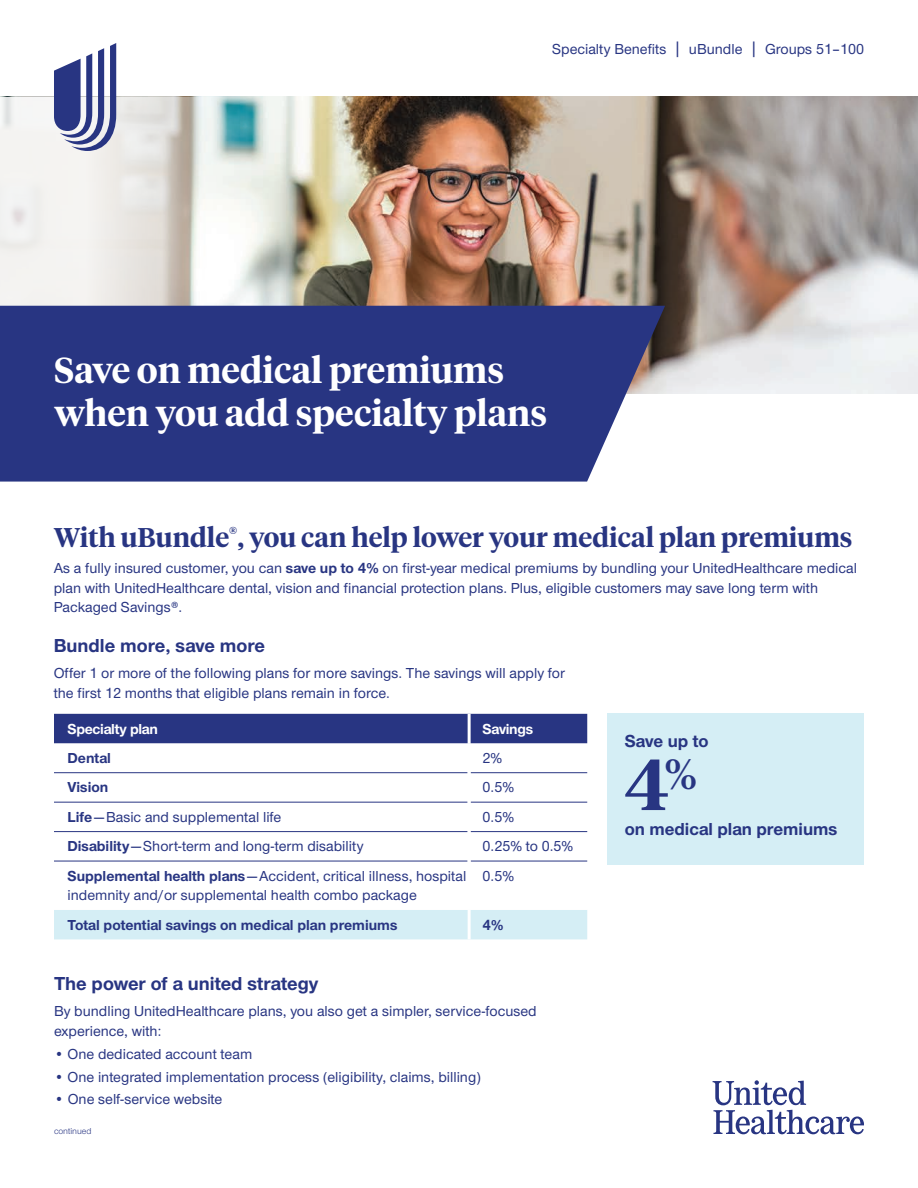
<style>
.page{position:relative;width:918px;height:1188px;background:#fff}
.page>*{position:absolute;margin:0;border:0;box-sizing:border-box;transform-origin:0 0}
.t1{font:600 72px "UHC Serif Headline";color:#283582}
.t2{font:600 36px/43.2px "UHC Serif Headline";color:#fff}
.t3{font:600 27px "UHC Serif Headline";color:#283582}
.t4{font:700 19.5px "UHC Sans";color:#283582}
.t5{font:700 18px "UHC Sans";color:#283582}
.t6{font:500 15px/19.5px "UHC Sans";color:#283582}
.t7{font:700 15px "UHC Sans";color:#283582}
.t8{font:700 15px "UHC Sans";letter-spacing:-.02em;color:#fff}
.t9{font:9px "UHC Sans";color:#283582}
.s1{font-size:18.75px}
.s2{font-weight:700}
</style>
<div class="page">
<svg style="left:713px;top:1080px;width:151px;height:54px"></svg>
<img style="left:295px;top:97px;width:623px;height:297px">
<div style="left:54px;top:714px;width:533px;height:29px;background:#283582"></div>
<div style="left:54px;top:910px;width:533px;height:29px;background:#d5eef5"></div>
<hr style="left:54px;top:802px;width:414px;height:1px;background:#283582">
<hr style="left:471px;top:802px;width:116px;height:1px;background:#283582">
<hr style="left:54px;top:831px;width:414px;height:1px;background:#283582">
<hr style="left:471px;top:831px;width:116px;height:1px;background:#283582">
<hr style="left:54px;top:772px;width:414px;height:1px;background:#283582">
<hr style="left:54px;top:861px;width:414px;height:1px;background:#283582">
<hr style="left:471px;top:772px;width:116px;height:1px;background:#283582">
<hr style="left:471px;top:861px;width:116px;height:1px;background:#283582">
<hr style="left:468px;top:714px;width:3px;height:29px;background:#fff">
<hr style="left:468px;top:910px;width:3px;height:29px;background:#fff">
<svg style="left:0;top:97px;width:295px;height:209px;fill:#eeeeeb"></svg>
<div style="left:0;top:306px;width:665px;height:176px;background:#283582"></div>
<svg style="left:54px;top:43px;width:62px;height:108px"></svg>
<div style="left:608px;top:714px;width:256px;height:151px;background:#d5eef5"></div>
<p class="t6" style="left:552px;top:39px;width:313px">Specialty Benefits <span class="s1">|</span> uBundle <span class="s1">|</span> Groups 51–100</p>
<h2 class="t2" style="left:54px;top:347px;width:495px">Save on medical premiums when you add specialty plans</h2>
<h3 class="t3" style="left:54px;top:519px;width:800px">With uBundle<sup>®</sup>, you can help lower your medical plan premiums</h3>
<p class="t6" style="left:54px;top:558px;width:805px">As a fully insured customer, you can <span class="s2">save up to 4%</span> on first-year medical premiums by bundling your UnitedHealthcare medical plan with UnitedHealthcare dental, vision and financial protection plans. Plus, eligible customers may save long term with<br>Packaged Savings®.</p>
<h3 class="t4" style="left:54px;top:633px;width:213px">Bundle more, save more</h3>
<p class="t6" style="left:54px;top:663px;width:513px">Offer 1 or more of the following plans for more savings. The savings will apply for the first 12 months that eligible plans remain in force.</p>
<p class="t8" style="left:68px;top:718px;width:92px">Specialty plan</p>
<p class="t8" style="left:483px;top:718px;width:52px">Savings</p>
<p class="t7" style="left:68px;top:748px;width:45px">Dental</p>
<p class="t6" style="left:483px;top:748px;width:21px">2%</p>
<p class="t7" style="left:68px;top:777px;width:42px">Vision</p>
<p class="t6" style="left:483px;top:777px;width:33px">0.5%</p>
<p class="t6" style="left:68px;top:807px;width:215px"><span class="s2">Life</span>—Basic and supplemental life</p>
<p class="t6" style="left:483px;top:807px;width:33px">0.5%</p>
<p class="t6" style="left:68px;top:836px;width:297px"><span class="s2">Disability</span>—Short-term and long-term disability</p>
<p class="t6" style="left:483px;top:836px;width:92px">0.25% to 0.5%</p>
<p class="t6" style="left:68px;top:865px;width:400px"><span class="s2">Supplemental health plans</span>—Accident, critical illness, hospital indemnity and/or supplemental health combo package</p>
<p class="t6" style="left:483px;top:865px;width:33px">0.5%</p>
<p class="t7" style="left:68px;top:915px;width:331px">Total potential savings on medical plan premiums</p>
<p class="t7" style="left:483px;top:915px;width:22px">4%</p>
<h3 class="t4" style="left:54px;top:970px;width:266px">The power of a united strategy</h3>
<p class="t6" style="left:54px;top:1001px;width:484px">By bundling UnitedHealthcare plans, you also get a simpler, service-focused experience, with:</p>
<p class="t6" style="left:54px;top:1043px;width:200px">• One dedicated account team</p>
<p class="t6" style="left:54px;top:1066px;width:428px">• One integrated implementation process (eligibility, claims, billing)</p>
<p class="t6" style="left:54px;top:1089px;width:170px">• One self-service website</p>
<p class="t9" style="left:54px;top:1125px;width:39px">continued</p>
<p class="t5" style="left:625px;top:729px;width:85px">Save up to</p>
<h1 class="t1" style="left:625px;top:735px;width:74px">4<sup>%</sup></h1>
<p class="t5" style="left:625px;top:817px;width:214px">on medical plan premiums</p>
</div>
